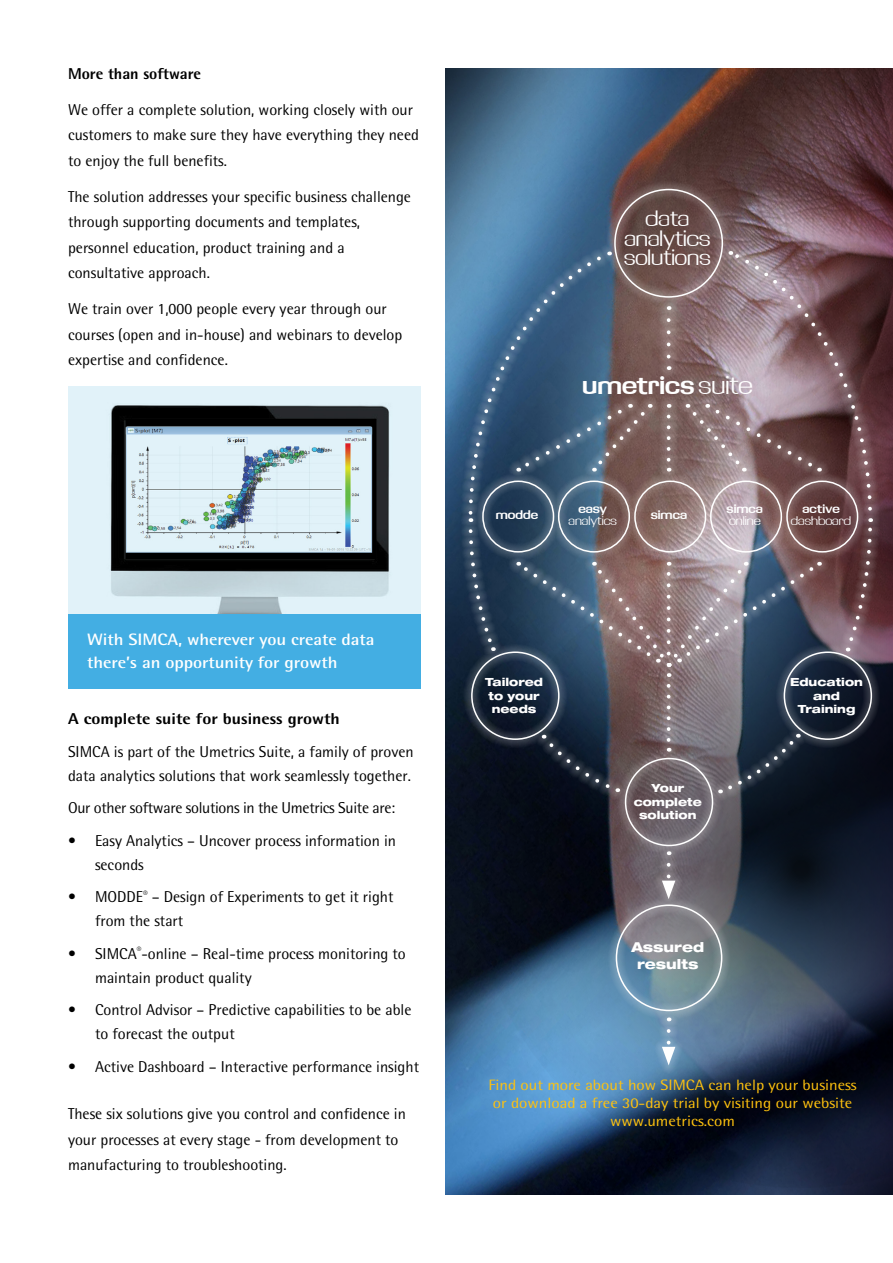
<style>
.page{position:relative;width:893px;height:1263px;background:#fff}
.page>*{position:absolute;margin:0;border:0;box-sizing:border-box;transform-origin:0 0}
.t1{font:700 22.35px "Kasse FLF";color:#fff}
.t2{font:19.5px/19.5px "Kasse FLF";color:#fff;text-align:center}
.t3{font:700 16.5px/22.5px "Sartorius Rotis Sans 2013";letter-spacing:-.005em;color:#fff;scale:1.1 1}
.t4{font:15.75px/25.5px "Sartorius Rotis Sans 2013";color:#000}
.t5{font:15.75px "Sartorius Rotis Sans 2013";letter-spacing:-.02em;color:#000}
.t6{font:800 15.75px "Sartorius Rotis Sans 2013";color:#000;scale:1.1 1}
.t7{font:800 15.75px "Sartorius Rotis Sans 2013";color:#000}
.t8{font:15px/18px "Sartorius Rotis Sans 2013";color:#ffc20e;text-align:center;scale:1.1 1}
.t9{font:800 expanded 13.65px/16.4px "Helvetica Neue LT Std";color:#fff;text-align:center}
.t10{font:800 expanded 11.25px/13.5px "Helvetica Neue LT Std";color:#fff;text-align:center}
.t11{font:700 10.95px "Kasse FLF";color:#fff}
.t12{font:10.95px "Kasse FLF";color:#fff}
.s1{font-weight:400}
</style>
<div class="page">
<svg style="left:448px;top:68px;width:445px;height:1127px;background:#444b5e"></svg>
<svg style="left:472px;top:549px;width:421px;height:639px;background:#1f3450"></svg>
<div style="left:460px;top:181px;width:420px;height:893px;background:#fff;opacity:.41"></div>
<div style="left:471px;top:651px;width:89px;height:89px;border:2px solid #fff;border-radius:50%"></div>
<div style="left:784px;top:651px;width:88px;height:89px;border:2px solid #fff;border-radius:50%"></div>
<div style="left:625px;top:758px;width:88px;height:88px;border:2px solid #fff;border-radius:50%"></div>
<div style="left:616px;top:904px;width:106px;height:107px;border:2px solid #fff;border-radius:50%"></div>
<svg style="left:662px;top:1031px;width:13px;height:34px"></svg>
<svg style="left:662px;top:865px;width:13px;height:34px"></svg>
<svg style="left:667px;top:686px;width:3px;height:66px"></svg>
<svg style="left:544px;top:735px;width:74px;height:58px;background:#212836"></svg>
<svg style="left:720px;top:734px;width:80px;height:59px;background:#333c49"></svg>
<svg style="left:467px;top:250px;width:407px;height:417px;background:#696672"></svg>
<div style="left:68px;top:613px;width:353px;height:76px;background:#43aee3"></div>
<img style="left:68px;top:387px;width:353px;height:226px">
<p class="t7" style="left:68px;top:64px;width:135px">More than software</p>
<p class="t4" style="left:68px;top:97px;width:352px">We offer a complete solution, working closely with our customers to make sure they have everything they need to enjoy the full benefits.</p>
<p class="t4" style="left:68px;top:184px;width:344px">The solution addresses your specific business challenge through supporting documents and templates, personnel education, product training and a consultative approach.</p>
<p class="t4" style="left:68px;top:296px;width:336px">We train over 1,000 people every year through our courses (open and in-house) and webinars to develop expertise and confidence.</p>
<p class="t3" style="left:87px;top:628px;width:263px">With SIMCA, wherever you create data there’s an opportunity for growth</p>
<p class="t6" style="left:68px;top:709px;width:249px">A complete suite for business growth</p>
<p class="t4" style="left:68px;top:739px;width:347px;line-height:24px">SIMCA is part of the Umetrics Suite, a family of proven data analytics solutions that work seamlessly together.</p>
<p class="t5" style="left:68px;top:798px;width:329px">Our other software solutions in the Umetrics Suite are:</p>
<p class="t4" style="left:95px;top:828px;width:303px;line-height:24px;text-indent:-27px">• Easy Analytics – Uncover process information in seconds</p>
<p class="t4" style="left:95px;top:884px;width:300px;line-height:24px;text-indent:-27px">• MODDE<sup>®</sup> – Design of Experiments to get it right from the start</p>
<p class="t4" style="left:95px;top:941px;width:312px;line-height:24px;text-indent:-27px">• SIMCA<sup>®</sup>-online – Real-time process monitoring to maintain product quality</p>
<p class="t4" style="left:95px;top:997px;width:318px;line-height:24px;text-indent:-27px">• Control Advisor – Predictive capabilities to be able to forecast the output</p>
<p class="t4" style="left:68px;top:1053px;width:353px">• Active Dashboard – Interactive performance insight</p>
<p class="t4" style="left:68px;top:1101px;width:339px">These six solutions give you control and confidence in your processes at every stage - from development to manufacturing to troubleshooting.</p>
<p class="t2" style="left:624px;top:208px;width:88px">data analytics solutions</p>
<h1 class="t1" style="left:582px;top:370px;width:172px">umetrics <span class="s1">suite</span></h1>
<p class="t11" style="left:496px;top:507px;width:44px">modde</p>
<p class="t11" style="left:578px;top:501px;width:30px">easy</p>
<p class="t12" style="left:568px;top:514px;width:50px">analytics</p>
<p class="t11" style="left:651px;top:507px;width:38px">simca</p>
<p class="t11" style="left:727px;top:501px;width:38px">simca</p>
<p class="t12" style="left:729px;top:514px;width:33px">online</p>
<p class="t11" style="left:802px;top:501px;width:39px">active</p>
<p class="t12" style="left:791px;top:514px;width:62px">dashboard</p>
<p class="t10" style="left:485px;top:675px;width:60px">Tailored to your needs</p>
<p class="t10" style="left:790px;top:675px;width:74px">Education and<br>Training</p>
<p class="t10" style="left:634px;top:781px;width:70px">Your complete solution</p>
<p class="t9" style="left:631px;top:939px;width:74px">Assured results</p>
<p class="t8" style="left:488px;top:1076px;width:336px">Find out more about how SIMCA can help your business or download a free 30-day trial by visiting our website www.umetrics.com</p>
</div>
